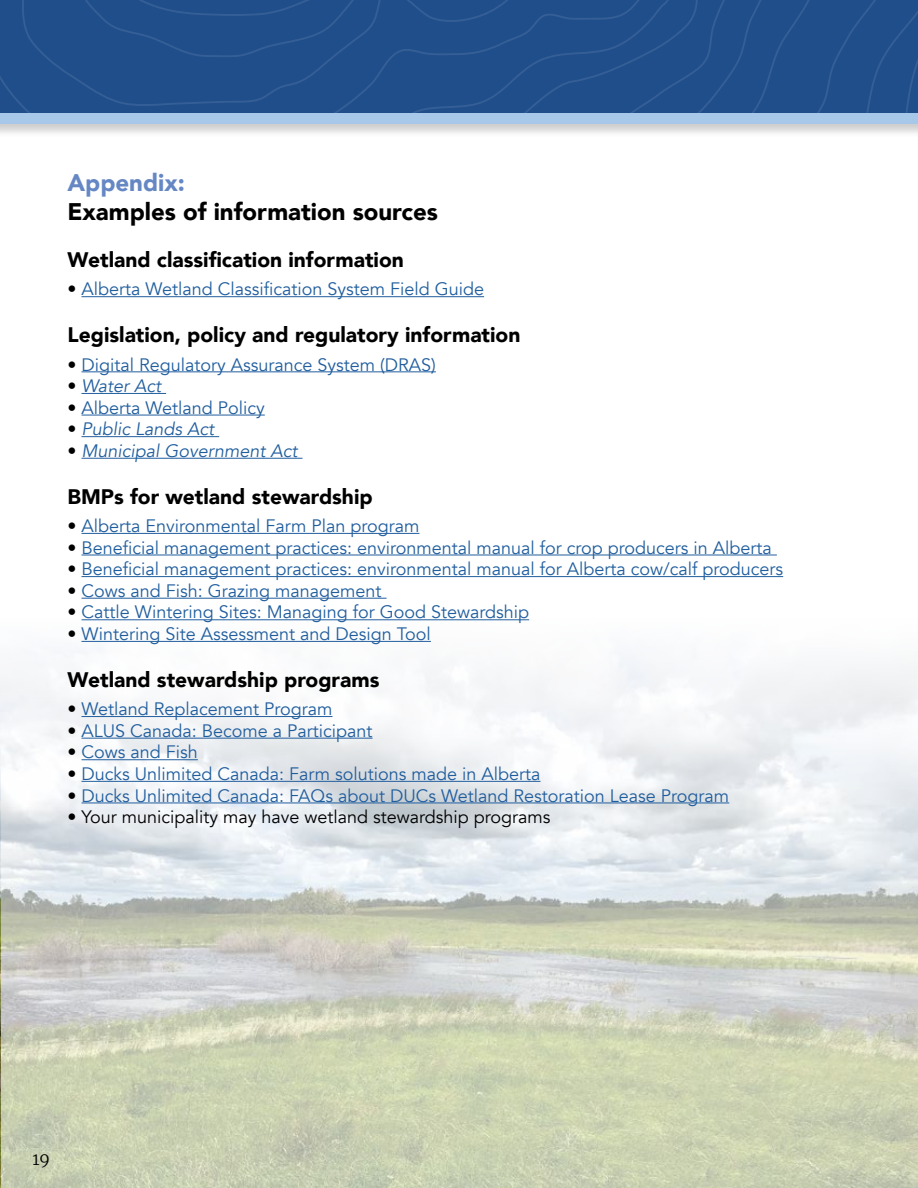
<style>
.page{position:relative;width:918px;height:1188px;background:#fff}
.page>*{position:absolute;margin:0;border:0;box-sizing:border-box;transform-origin:0 0}
.t1{font:900 24px "Avenir";color:#000}
.t2{font:900 24px "Avenir";color:#6587c4}
.t3{font:900 21px "Avenir";color:#000}
.t4{font:18px "Avenir";color:#215e9e}
.t5{font:18px "Avenir";color:#000}
.t6{font:italic 18px "Avenir";color:#215e9e}
.t7{font:300 16.5px "Merriweather";color:#000}
.s1{color:#000}
.s2{font-style:normal;color:#000}
</style>
<div class="page">
<hr style="left:0;top:166px;width:1px;height:262px;background:#527535">
<img style="left:0;top:619px;width:918px;height:569px">
<hr style="left:82px;top:296px;width:402px;height:1px;background:#215e9e">
<hr style="left:82px;top:371px;width:354px;height:1px;background:#215e9e">
<hr style="left:82px;top:393px;width:84px;height:1px;background:#215e9e">
<hr style="left:82px;top:415px;width:183px;height:1px;background:#215e9e">
<hr style="left:82px;top:436px;width:137px;height:1px;background:#215e9e">
<hr style="left:82px;top:458px;width:221px;height:1px;background:#215e9e">
<hr style="left:82px;top:533px;width:337px;height:1px;background:#215e9e">
<hr style="left:82px;top:555px;width:695px;height:1px;background:#215e9e">
<hr style="left:82px;top:576px;width:701px;height:1px;background:#215e9e">
<hr style="left:82px;top:598px;width:305px;height:1px;background:#215e9e">
<hr style="left:82px;top:619px;width:447px;height:1px;background:#215e9e">
<hr style="left:82px;top:641px;width:349px;height:1px;background:#215e9e">
<hr style="left:82px;top:716px;width:250px;height:1px;background:#215e9e">
<hr style="left:82px;top:738px;width:291px;height:1px;background:#215e9e">
<hr style="left:82px;top:759px;width:116px;height:1px;background:#215e9e">
<hr style="left:82px;top:781px;width:459px;height:1px;background:#215e9e">
<hr style="left:82px;top:802px;width:647px;height:1px;background:#215e9e">
<div style="left:0;top:0;width:918px;height:138px;background:#000;opacity:.2"></div>
<div style="left:892px;top:0;width:26px;height:113px;background:#1f4e8a"></div>
<div style="left:826px;top:0;width:66px;height:113px;background:#1f4e8a"></div>
<div style="left:0;top:0;width:826px;height:113px;background:#1f4e8a"></div>
<div style="left:0;top:113px;width:918px;height:11px;background:#a8c8e9"></div>
<h1 class="t2" style="left:68px;top:162px;width:119px">Appendix:</h1>
<h1 class="t1" style="left:68px;top:191px;width:372px">Examples of information sources</h1>
<p class="t3" style="left:68px;top:242px;width:338px">Wetland classification information</p>
<p class="t4" style="left:68px;top:278px;width:418px"><span class="s1">•</span> Alberta Wetland Classification System Field Guide</p>
<p class="t3" style="left:68px;top:317px;width:455px">Legislation, policy and regulatory information</p>
<p class="t4" style="left:68px;top:354px;width:370px"><span class="s1">•</span> Digital Regulatory Assurance System (DRAS)</p>
<p class="t6" style="left:68px;top:375px;width:95px"><span class="s2">•</span> Water Act</p>
<p class="t4" style="left:68px;top:397px;width:199px"><span class="s1">•</span> Alberta Wetland Policy</p>
<p class="t6" style="left:68px;top:418px;width:148px"><span class="s2">•</span> Public Lands Act</p>
<p class="t6" style="left:68px;top:440px;width:232px"><span class="s2">•</span> Municipal Government Act</p>
<p class="t3" style="left:68px;top:478px;width:307px">BMPs for wetland stewardship</p>
<p class="t4" style="left:68px;top:515px;width:353px"><span class="s1">•</span> Alberta Environmental Farm Plan program</p>
<p class="t4" style="left:68px;top:537px;width:706px"><span class="s1">•</span> Beneficial management practices: environmental manual for crop producers in Alberta</p>
<p class="t4" style="left:68px;top:558px;width:717px"><span class="s1">•</span> Beneficial management practices: environmental manual for Alberta cow/calf producers</p>
<p class="t4" style="left:68px;top:580px;width:316px"><span class="s1">•</span> Cows and Fish: Grazing management</p>
<p class="t4" style="left:68px;top:602px;width:463px"><span class="s1">•</span> Cattle Wintering Sites: Managing for Good Stewardship</p>
<p class="t4" style="left:68px;top:623px;width:365px"><span class="s1">•</span> Wintering Site Assessment and Design Tool</p>
<p class="t3" style="left:68px;top:662px;width:313px">Wetland stewardship programs</p>
<p class="t4" style="left:68px;top:698px;width:266px"><span class="s1">•</span> Wetland Replacement Program</p>
<p class="t4" style="left:68px;top:720px;width:307px"><span class="s1">•</span> ALUS Canada: Become a Participant</p>
<p class="t4" style="left:68px;top:741px;width:132px"><span class="s1">•</span> Cows and Fish</p>
<p class="t4" style="left:68px;top:763px;width:475px"><span class="s1">•</span> Ducks Unlimited Canada: Farm solutions made in Alberta</p>
<p class="t4" style="left:68px;top:785px;width:663px"><span class="s1">•</span> Ducks Unlimited Canada: FAQs about DUCs Wetland Restoration Lease Program</p>
<p class="t5" style="left:68px;top:806px;width:484px">• Your municipality may have wetland stewardship programs</p>
<p class="t7" style="left:32px;top:1148px;width:19px">19</p>
</div>
